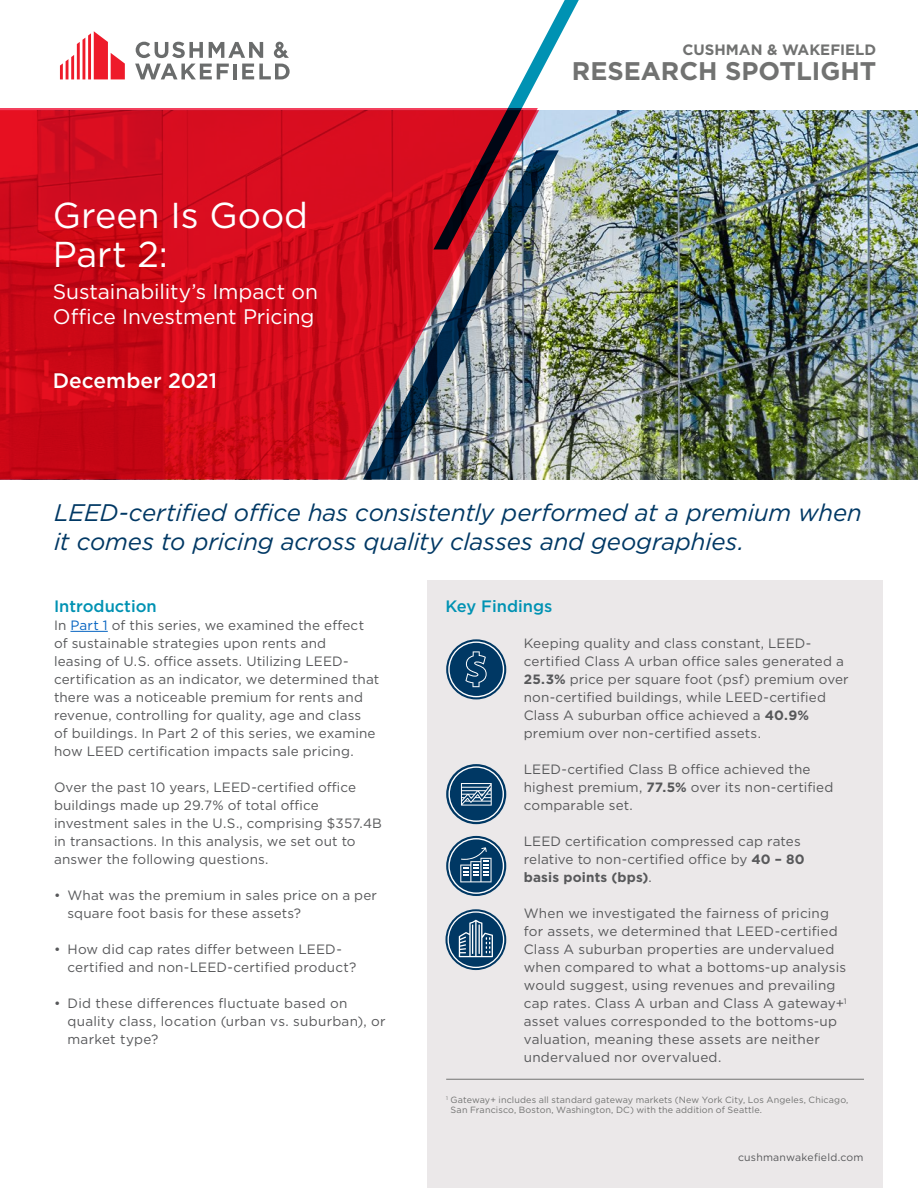
<style>
.page{position:relative;width:918px;height:1188px;background:#fff}
.page>*{position:absolute;margin:0;border:0;box-sizing:border-box;transform-origin:0 0}
.t1{font:36px/39px "Gotham";letter-spacing:-.005em;color:#fff}
.Service_Line_Top_Hea{font:700 25.5px "Gotham";color:#717271}
.Gotham_Navy_16pt{font:italic 24px/28.8px "Gotham";letter-spacing:-.005em;color:#003864}
.t2{font:21px/25.2px "Gotham";letter-spacing:-.005em;color:#fff}
.Date{font:500 21px "Gotham";color:#fff}
.subheads{font:500 16.5px "Gotham";color:#0092b3}
.Service_Line_Top_Hea-2{font:700 15px "Gotham";color:#717271}
.body_text{font:13.5px/18px "Gotham";letter-spacing:.01em;color:#57585a}
.t3{font:10.5px "Gotham";letter-spacing:.02em;color:#57585a}
.t4{font:9px/10.8px "Gotham";letter-spacing:.015em;color:#717271}
.s1{color:#0563c1}
.s2{font-weight:700}
</style>
<div class="page">
<div style="left:427px;top:581px;width:455px;height:607px;background:#ebe8e9"></div>
<hr style="left:70px;top:631px;width:38px;height:1px;background:#0563c1">
<img style="left:559px;top:110px;width:359px;height:370px">
<svg style="left:60px;top:31px;width:65px;height:48px"></svg>
<hr style="left:234px;top:64px;width:3px;height:15px;background:#6a6c6c">
<svg style="left:242px;top:64px;width:48px;height:15px"></svg>
<svg style="left:136px;top:42px;width:67px;height:16px"></svg>
<svg style="left:209px;top:42px;width:54px;height:16px"></svg>
<svg style="left:135px;top:64px;width:94px;height:15px"></svg>
<svg style="left:274px;top:42px;width:15px;height:16px"></svg>
<svg style="left:0;top:108px;width:433px;height:372px;background:#d00b1b"></svg>
<img style="left:363px;top:150px;width:196px;height:330px">
<svg style="left:433px;top:0;width:151px;height:249px"></svg>
<svg style="left:446px;top:639px;width:60px;height:60px"></svg>
<svg style="left:448px;top:641px;width:56px;height:56px;background:#3d6788"></svg>
<svg style="left:446px;top:836px;width:60px;height:60px"></svg>
<svg style="left:448px;top:838px;width:56px;height:56px;background:#4d7391"></svg>
<div style="left:446px;top:764px;width:60px;height:60px;background:#003864;border-radius:50%"></div>
<svg style="left:448px;top:766px;width:56px;height:56px"></svg>
<svg style="left:446px;top:909px;width:60px;height:61px"></svg>
<svg style="left:448px;top:911px;width:56px;height:57px"></svg>
<hr style="left:446px;top:1079px;width:418px;height:1px;background:#717271">
<p class="t1" style="left:53px;top:195px;width:257px">Green Is Good<br>Part 2:</p>
<p class="t2" style="left:53px;top:278px;width:267px">Sustainability’s Impact on<br>Office Investment Pricing</p>
<p class="Date" style="left:53px;top:367px;width:166px">December 2021</p>
<p class="Service_Line_Top_Hea-2" style="left:682px;top:40px;width:195px">CUSHMAN &amp; WAKEFIELD</p>
<p class="Service_Line_Top_Hea" style="left:572px;top:54px;width:306px">RESEARCH SPOTLIGHT</p>
<p class="Gotham_Navy_16pt" style="left:54px;top:497px;width:810px">LEED-certified office has consistently performed at a premium when it comes to pricing across quality classes and geographies.</p>
<p class="subheads" style="left:54px;top:595px;width:104px">Introduction</p>
<p class="body_text" style="left:54px;top:616px;width:327px">In <span class="s1">Part 1</span> of this series, we examined the effect of sustainable strategies upon rents and<br>leasing of U.S. office assets. Utilizing LEED&shy;certification as an indicator, we determined that there was a noticeable premium for rents and revenue, controlling for quality, age and class<br>of buildings. In Part 2 of this series, we examine how LEED certification impacts sale pricing.</p>
<p class="body_text" style="left:54px;top:778px;width:330px">Over the past 10 years, LEED-certified office buildings made up 29.7% of total office investment sales in the U.S., comprising $357.4B in transactions. In this analysis, we set out to answer the following questions.</p>
<p class="body_text" style="left:68px;top:886px;width:311px;text-indent:-14px">• What was the premium in sales price on a per square foot basis for these assets?</p>
<p class="body_text" style="left:68px;top:940px;width:290px;text-indent:-14px">• How did cap rates differ between LEED&shy;certified and non-LEED-certified product?</p>
<p class="body_text" style="left:68px;top:994px;width:320px;text-indent:-14px">• Did these differences fluctuate based on quality class, location (urban vs. suburban), or market type?</p>
<p class="subheads" style="left:446px;top:595px;width:108px">Key Findings</p>
<p class="body_text" style="left:524px;top:634px;width:326px">Keeping quality and class constant, LEED&shy;certified Class A urban office sales generated a <span class="s2">25.3%</span> price per square foot (psf) premium over non-certified buildings, while LEED-certified Class A suburban office achieved a <span class="s2">40.9% </span>premium over non-certified assets.</p>
<p class="body_text" style="left:524px;top:760px;width:311px">LEED-certified Class B office achieved the highest premium, <span class="s2">77.5%</span> over its non-certified comparable set.</p>
<p class="body_text" style="left:524px;top:832px;width:282px">LEED certification compressed cap rates relative to non-certified office by <span class="s2">40 – 80 basis points (bps)</span>.</p>
<p class="body_text" style="left:524px;top:904px;width:324px">When we investigated the fairness of pricing for assets, we determined that LEED-certified Class A suburban properties are undervalued when compared to what a bottoms-up analysis would suggest, using revenues and prevailing cap rates. Class A urban and Class A gateway+<sup>1 </sup>asset values corresponded to the bottoms-up valuation, meaning these assets are neither undervalued nor overvalued.</p>
<p class="t4" style="left:451px;top:1094px;width:399px;text-indent:-4px"><sup>1</sup> Gateway+ includes all standard gateway markets (New York City, Los Angeles, Chicago,<br>San Francisco, Boston, Washington, DC) with the addition of Seattle.</p>
<p class="t3" style="left:738px;top:1151px;width:127px">cushmanwakefield.com</p>
</div>
